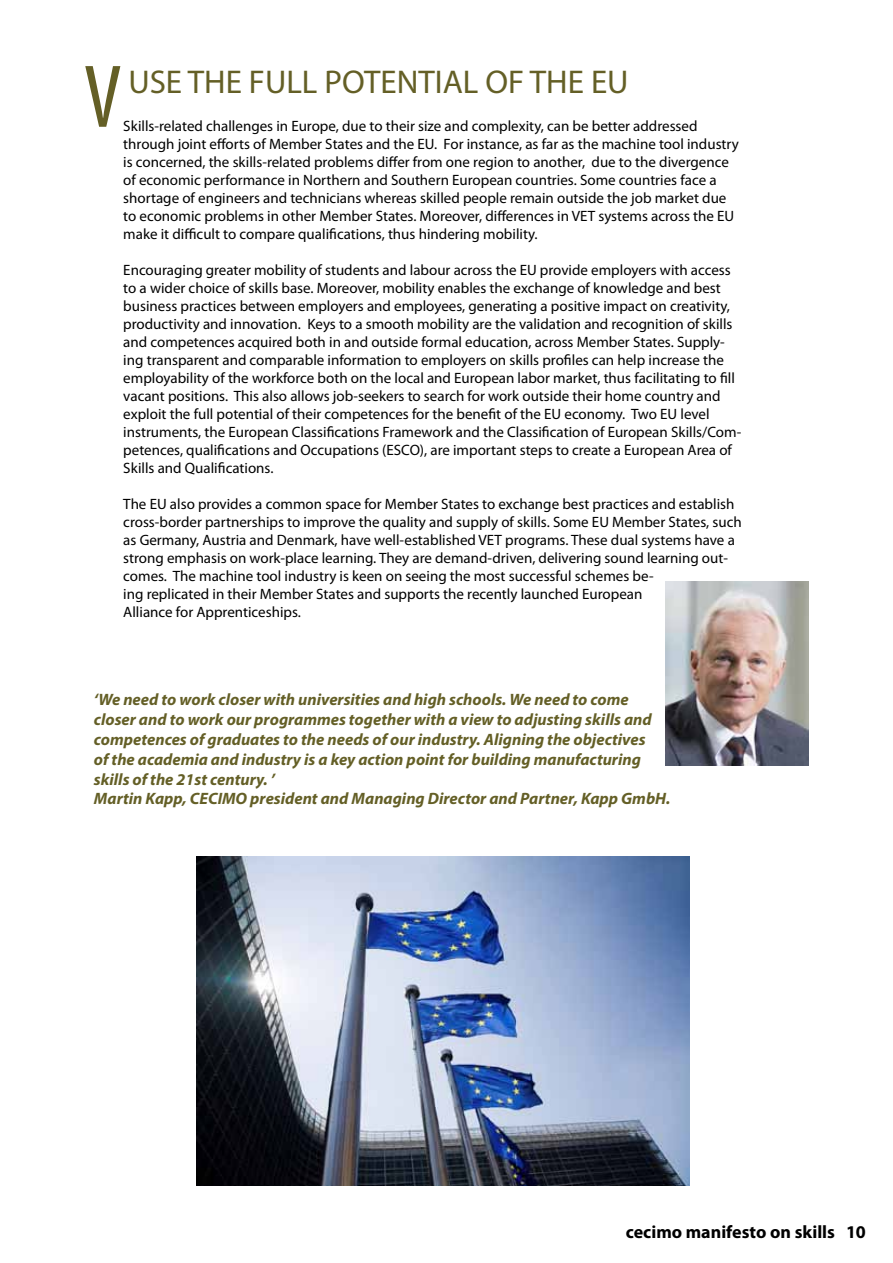
<style>
.page{position:relative;width:893px;height:1263px;background:#fff}
.page>*{position:absolute;margin:0;border:0;box-sizing:border-box;transform-origin:0 0}
.t1{font:condensed 90px "Myriad Pro";color:#645f26}
.t2{font:33px "Myriad Pro";color:#645f26}
.t3{font:700 18px "Myriad Pro";color:#000}
.t4{font:italic 700 16.5px/19.8px "Myriad Pro";color:#645f26}
.t5{font:15px/18px "Myriad Pro";color:#000}
</style>
<div class="page">
<img style="left:197px;top:856px;width:493px;height:329px">
<img style="left:665px;top:581px;width:143px;height:184px">
<h1 class="t1" style="left:84px;top:43px;width:39px">V</h1>
<h2 class="t2" style="left:128px;top:62px;width:502px">USE THE FULL POTENTIAL OF THE EU</h2>
<p class="t5" style="left:123px;top:116px;width:617px">Skills-related challenges in Europe, due to their size and complexity, can be better addressed through joint efforts of Member States and the EU. For instance, as far as the machine tool industry is concerned, the skills-related problems differ from one region to another, due to the divergence of economic performance in Northern and Southern European countries. Some countries face a shortage of engineers and technicians whereas skilled people remain outside the job market due to economic problems in other Member States. Moreover, differences in VET systems across the EU make it difficult to compare qualifications, thus hindering mobility.</p>
<p class="t5" style="left:123px;top:260px;width:619px">Encouraging greater mobility of students and labour across the EU provide employers with access to a wider choice of skills base. Moreover, mobility enables the exchange of knowledge and best business practices between employers and employees, generating a positive impact on creativity, productivity and innovation. Keys to a smooth mobility are the validation and recognition of skills and competences acquired both in and outside formal education, across Member States. Supply&shy;ing transparent and comparable information to employers on skills profiles can help increase the employability of the workforce both on the local and European labor market, thus facilitating to fill vacant positions. This also allows job-seekers to search for work outside their home country and exploit the full potential of their competences for the benefit of the EU economy. Two EU level instruments, the European Classifications Framework and the Classification of European Skills/Com&shy;petences, qualifications and Occupations (ESCO), are important steps to create a European Area of Skills and Qualifications.</p>
<p class="t5" style="left:123px;top:494px;width:620px">The EU also provides a common space for Member States to exchange best practices and establish cross-border partnerships to improve the quality and supply of skills. Some EU Member States, such as Germany, Austria and Denmark, have well-established VET programs. These dual systems have a strong emphasis on work-place learning. They are demand-driven, delivering sound learning out&shy;comes. The machine tool industry is keen on seeing the most successful schemes be-<br>ing replicated in their Member States and supports the recently launched European<br>Alliance for Apprenticeships.</p>
<p class="t4" style="left:94px;top:689px;width:578px">‘We need to work closer with universities and high schools. We need to come closer and to work our programmes together with a view to adjusting skills and competences of graduates to the needs of our industry. Aligning the objectives<br>of the academia and industry is a key action point for building manufacturing skills of the 21st century. ’<br>Martin Kapp, CECIMO president and Managing Director and Partner, Kapp GmbH.</p>
<p class="t3" style="left:626px;top:1220px;width:242px">cecimo manifesto on skills 10</p>
</div>
